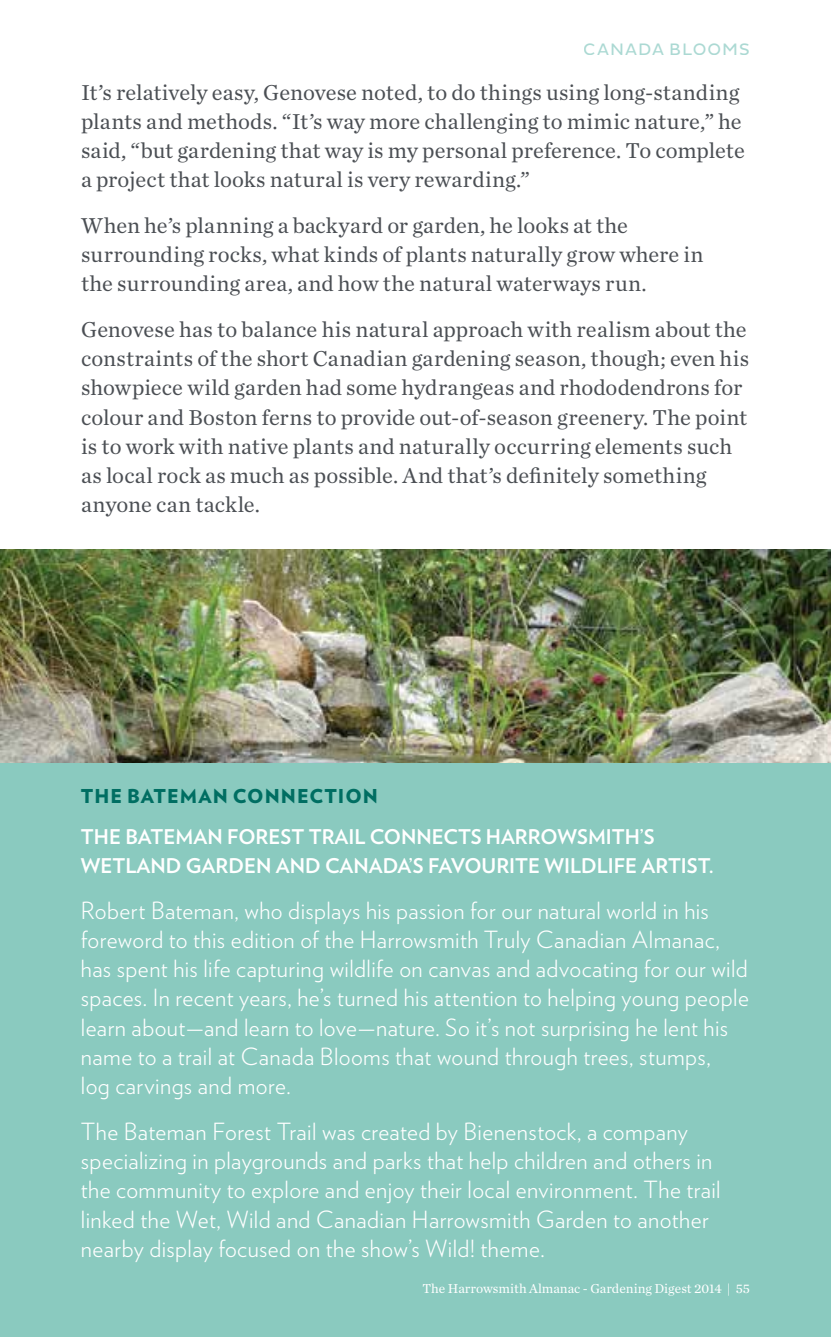
<style>
.page{position:relative;width:831px;height:1337px;background:#fff}
.page>*{position:absolute;margin:0;border:0;box-sizing:border-box;transform-origin:0 0}
.t1{font:300 23.62px/29.2px "Verlag";letter-spacing:.02em;color:#fff}
.t2{font:22.5px/29.2px "Chronicle Text G1";letter-spacing:.005em;color:#4b4f54}
.t3{font:700 20.25px/29.2px "Verlag";color:#fff}
.t4{font:900 19.12px "Verlag";letter-spacing:.05em;color:#006e62}
.t5{font:16.88px "Pluto Sans";letter-spacing:.055em;color:#67baaf}
.t6{font:13.5px "Chronicle Text G1";color:#fff}
</style>
<div class="page">
<div style="left:0;top:762px;width:830px;height:574px;background:#8acabf"></div>
<img style="left:0;top:550px;width:830px;height:212px">
<p class="t5" style="left:583px;top:39px;width:167px">CANADA BLOOMS</p>
<p class="t2" style="left:81px;top:76px;width:665px">It’s relatively easy, Genovese noted, to do things using long-standing plants and methods. “It’s way more challenging to mimic nature,” he said, “but gardening that way is my personal preference. To complete a project that looks natural is very rewarding.”</p>
<p class="t2" style="left:81px;top:209px;width:624px">When he’s planning a backyard or garden, he looks at the surrounding rocks, what kinds of plants naturally grow where in the surrounding area, and how the natural waterways run.</p>
<p class="t2" style="left:81px;top:313px;width:669px">Genovese has to balance his natural approach with realism about the constraints of the short Canadian gardening season, though; even his showpiece wild garden had some hydrangeas and rhododendrons for colour and Boston ferns to provide out-of-season greenery. The point is to work with native plants and naturally occurring elements such as local rock as much as possible. And that’s definitely something anyone can tackle.</p>
<p class="t4" style="left:81px;top:780px;width:298px">THE BATEMAN CONNECTION</p>
<p class="t3" style="left:81px;top:821px;width:634px">THE BATEMAN FOREST TRAIL CONNECTS HARROWSMITH’S<br>WETLAND GARDEN AND CANADA’S FAVOURITE WILDLIFE ARTIST.</p>
<p class="t1" style="left:81px;top:894px;width:669px">Robert Bateman, who displays his passion for our natural world in his foreword to this edition of the Harrowsmith Truly Canadian Almanac, has spent his life capturing wildlife on canvas and advocating for our wild spaces. In recent years, he’s turned his attention to helping young people learn about—and learn to love—nature. So it’s not surprising he lent his name to a trail at Canada Blooms that wound through trees, stumps,<br>log carvings and more.</p>
<p class="t1" style="left:81px;top:1115px;width:641px">The Bateman Forest Trail was created by Bienenstock, a company specializing in playgrounds and parks that help children and others in the community to explore and enjoy their local environment. The trail linked the Wet, Wild and Canadian Harrowsmith Garden to another nearby display focused on the show’s Wild! theme.</p>
<p class="t6" style="left:422px;top:1278px;width:329px">The Harrowsmith Almanac - Gardening Digest 2014 | 55</p>
</div>
